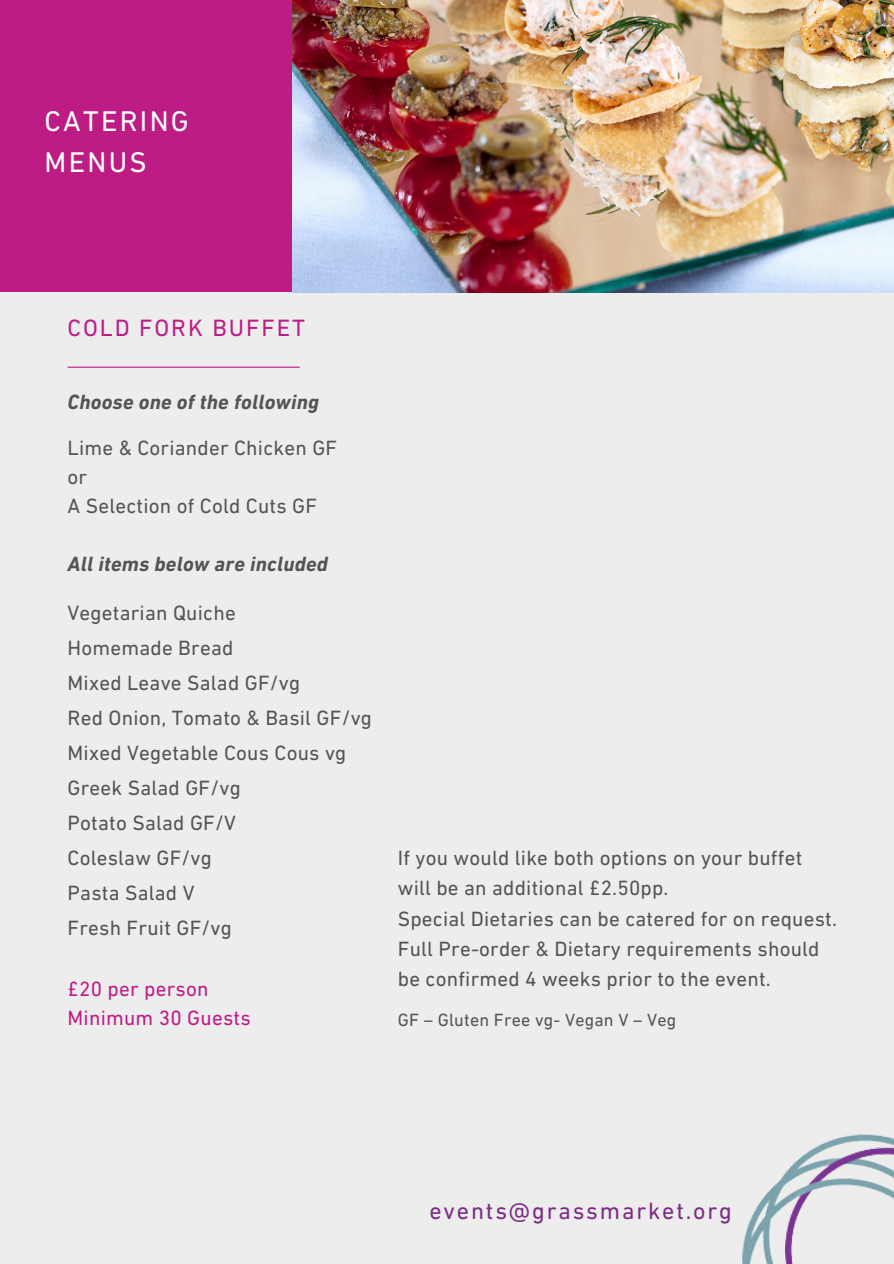
<style>
.page{position:relative;width:894px;height:1264px;background:#fff}
.page>*{position:absolute;margin:0;border:0;box-sizing:border-box;transform-origin:0 0}
.t1{font:28.95px/40.5px "DIN Next LT Pro";letter-spacing:.08em;color:#fff}
.t2{font:24px "DIN Next LT Pro";letter-spacing:.075em;color:#7c2c84}
.t3{font:24px "DIN Next LT Pro";letter-spacing:.08em;color:#be1c85}
.t4{font:21px/35px "DIN Next LT Pro";letter-spacing:.01em;color:#545454}
.t5{font:italic 700 21px "DIN Next LT Pro";letter-spacing:.01em;color:#545454}
.t6{font:21px/29px "DIN Next LT Pro";letter-spacing:.01em;color:#be1c85}
.t7{font:18px "DIN Next LT Pro";letter-spacing:.01em;color:#545454}
</style>
<div class="page">
<div style="left:0;top:0;width:893px;height:1263px;background:#ededed"></div>
<img style="left:292px;top:0;width:601px;height:293px">
<div style="left:0;top:0;width:292px;height:292px;background:#be1c85"></div>
<img style="left:742px;top:1134px;width:151px;height:129px">
<hr style="left:68px;top:366px;width:232px;height:2px;background:#be1c85">
<h1 class="t1" style="left:45px;top:104px;width:146px">CATERING<br>MENUS</h1>
<h5 class="t3" style="left:68px;top:318px;width:239px">COLD FORK BUFFET</h5>
<h4 class="t5" style="left:68px;top:393px;width:253px">Choose one of the following</h4>
<h5 class="t4" style="left:68px;top:435px;width:271px;line-height:29px">Lime &amp; Coriander Chicken GF or<br>A Selection of Cold Cuts GF</h5>
<h5 class="t5" style="left:68px;top:555px;width:262px">All items below are included</h5>
<h5 class="t4" style="left:68px;top:597px;width:306px">Vegetarian Quiche<br>Homemade Bread<br>Mixed Leave Salad GF/vg<br>Red Onion, Tomato &amp; Basil GF/vg<br>Mixed Vegetable Cous Cous vg<br>Greek Salad GF/vg<br>Potato Salad GF/V<br>Coleslaw GF/vg<br>Pasta Salad V<br>Fresh Fruit GF/vg</h5>
<p class="t6" style="left:68px;top:976px;width:184px">£20 per person<br>Minimum 30 Guests</p>
<p class="t4" style="left:398px;top:844px;width:440px;line-height:30.3px">If you would like both options on your buffet will be an additional £2.50pp.<br>Special Dietaries can be catered for on request.<br>Full Pre-order &amp; Dietary requirements should be confirmed 4 weeks prior to the event.</p>
<h3 class="t7" style="left:398px;top:1012px;width:280px">GF – Gluten Free vg- Vegan V – Veg</h3>
<h4 class="t2" style="left:429px;top:1201px;width:304px">events@grassmarket.org</h4>
</div>
